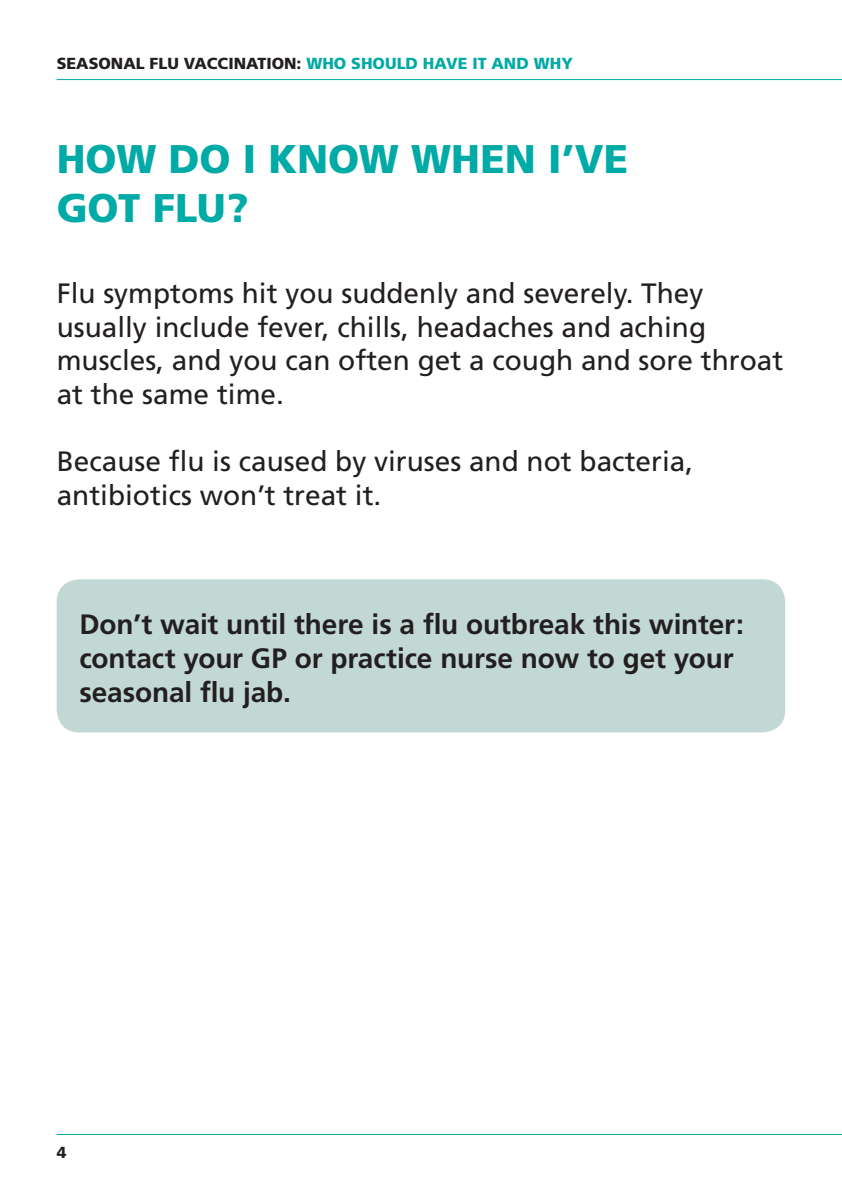
<style>
.page{position:relative;width:842px;height:1191px;background:#fff}
.page>*{position:absolute;margin:0;border:0;box-sizing:border-box;transform-origin:0 0}
.A_Head{font:900 40px/48px "Frutiger";color:#00aaa6}
.text{font:28px/33.6px "Frutiger";color:#231f20}
.Body_bold{font:700 28px/33.6px "Frutiger";letter-spacing:-.005em;color:#231f20}
.t1{font:900 16px "Frutiger";color:#231f20}
.s1{color:#00aaa6}
</style>
<div class="page">
<hr style="left:57px;top:79px;width:785px;height:1px;background:#00aaa6">
<hr style="left:57px;top:1134px;width:785px;height:1px;background:#00aaa6">
<div style="left:57px;top:579px;width:728px;height:153px;background:#c1d8d4;border-radius:23px"></div>
<p class="t1" style="left:57px;top:54px;width:518px">SEASONAL FLU VACCINATION: <span class="s1">WHO SHOULD HAVE IT AND WHY</span></p>
<p class="A_Head" style="left:57px;top:135px;width:573px">HOW DO I KNOW WHEN I’VE<br>GOT FLU?</p>
<p class="text" style="left:57px;top:277px;width:728px">Flu symptoms hit you suddenly and severely. They usually include fever, chills, headaches and aching muscles, and you can often get a cough and sore throat at the same time.</p>
<p class="text" style="left:57px;top:445px;width:638px">Because flu is caused by viruses and not bacteria, antibiotics won’t treat it.</p>
<p class="Body_bold" style="left:79px;top:608px;width:666px">Don’t wait until there is a flu outbreak this winter: contact your GP or practice nurse now to get your seasonal flu jab.</p>
<p class="t1" style="left:57px;top:1143px;width:11px">4</p>
</div>
